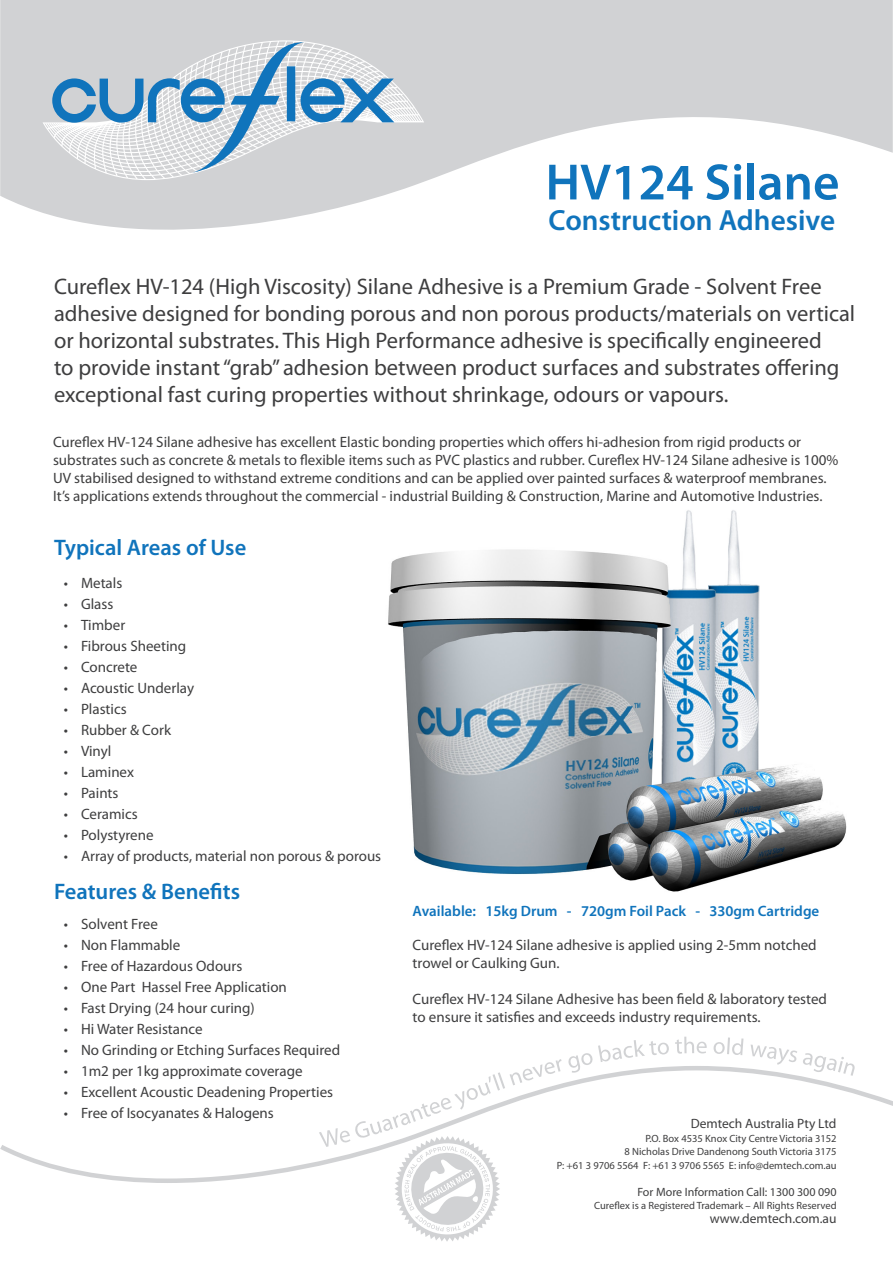
<style>
.page{position:relative;width:893px;height:1263px;background:#fff}
.page>*{position:absolute;margin:0;border:0;box-sizing:border-box;transform-origin:0 0}
.t1{font:600 51.45px "Myriad Pro";color:#1074bc}
.t2{font:600 29.25px "Myriad Pro";color:#1074bc}
.t3{font:22.5px/27px "Myriad Pro";color:#3e3e3f}
.t4{font:600 22.5px "Myriad Pro";color:#1074bc}
.t5{font:15px/18px "Myriad Pro";color:#3e3e3f}
.t6{font:600 15px "Myriad Pro";color:#1074bc}
.t7{font:13.5px "Myriad Pro";color:#3e3e3f}
.t8{font:12px "Myriad Pro";color:#3e3e3f}
.t9{font:10.5px "Myriad Pro";color:#3e3e3f}
</style>
<div class="page">
<img style="left:388px;top:510px;width:459px;height:382px">
<svg style="left:0;top:0;width:893px;height:230px;fill:#d1d2d4"></svg>
<svg style="left:0;top:1066px;width:893px;height:117px"></svg>
<svg style="left:568px;top:1040px;width:101px;height:33px"></svg>
<svg style="left:675px;top:1037px;width:32px;height:17px"></svg>
<svg style="left:713px;top:1037px;width:30px;height:18px"></svg>
<svg style="left:751px;top:1044px;width:46px;height:20px"></svg>
<svg style="left:803px;top:1053px;width:52px;height:23px"></svg>
<svg style="left:319px;top:1059px;width:242px;height:182px"></svg>
<svg style="left:43px;top:40px;width:381px;height:140px;background:#d4d5d7"></svg>
<svg style="left:52px;top:41px;width:342px;height:132px"></svg>
<p class="t1" style="left:545px;top:149px;width:295px">HV124 Silane</p>
<p class="t2" style="left:549px;top:201px;width:288px">Construction Adhesive</p>
<p class="t3" style="left:54px;top:273px;width:803px">Cureflex HV-124 (High Viscosity) Silane Adhesive is a Premium Grade - Solvent Free adhesive designed for bonding porous and non porous products/materials on vertical or horizontal substrates. This High Performance adhesive is specifically engineered<br>to provide instant “grab” adhesion between product surfaces and substrates offering exceptional fast curing properties without shrinkage, odours or vapours.</p>
<p class="t5" style="left:53px;top:433px;width:787px">Cureflex HV-124 Silane adhesive has excellent Elastic bonding properties which offers hi-adhesion from rigid products or substrates such as concrete &amp; metals to flexible items such as PVC plastics and rubber. Cureflex HV-124 Silane adhesive is 100%<br>UV stabilised designed to withstand extreme conditions and can be applied over painted surfaces &amp; waterproof membranes.</p>
<p class="t5" style="left:53px;top:487px;width:771px">It’s applications extends throughout the commercial - industrial Building &amp; Construction, Marine and Automotive Industries.</p>
<p class="t4" style="left:54px;top:533px;width:194px">Typical Areas of Use</p>
<p class="t5" style="left:64px;top:574px;width:60px">• Metals</p>
<p class="t5" style="left:64px;top:595px;width:51px">• Glass</p>
<p class="t5" style="left:64px;top:616px;width:63px">• Timber</p>
<p class="t5" style="left:64px;top:637px;width:124px">• Fibrous Sheeting</p>
<p class="t5" style="left:64px;top:658px;width:75px">• Concrete</p>
<p class="t5" style="left:64px;top:679px;width:132px">• Acoustic Underlay</p>
<p class="t5" style="left:64px;top:700px;width:64px">• Plastics</p>
<p class="t5" style="left:64px;top:721px;width:109px">• Rubber &amp; Cork</p>
<p class="t5" style="left:64px;top:742px;width:49px">• Vinyl</p>
<p class="t5" style="left:64px;top:763px;width:72px">• Laminex</p>
<p class="t5" style="left:64px;top:784px;width:56px">• Paints</p>
<p class="t5" style="left:64px;top:805px;width:75px">• Ceramics</p>
<p class="t5" style="left:64px;top:826px;width:91px">• Polystyrene</p>
<p class="t5" style="left:64px;top:847px;width:319px">• Array of products, material non porous &amp; porous</p>
<p class="t4" style="left:54px;top:877px;width:188px">Features &amp; Benefits</p>
<p class="t5" style="left:64px;top:915px;width:95px">• Solvent Free</p>
<p class="t5" style="left:64px;top:936px;width:118px">• Non Flammable</p>
<p class="t5" style="left:64px;top:957px;width:180px">• Free of Hazardous Odours</p>
<p class="t5" style="left:64px;top:978px;width:224px">• One Part Hassel Free Application</p>
<p class="t5" style="left:64px;top:999px;width:192px">• Fast Drying (24 hour curing)</p>
<p class="t5" style="left:64px;top:1020px;width:140px">• Hi Water Resistance</p>
<p class="t5" style="left:64px;top:1041px;width:278px">• No Grinding or Etching Surfaces Required</p>
<p class="t5" style="left:64px;top:1062px;width:240px">• 1m2 per 1kg approximate coverage</p>
<p class="t5" style="left:64px;top:1083px;width:271px">• Excellent Acoustic Deadening Properties</p>
<p class="t5" style="left:64px;top:1104px;width:211px">• Free of Isocyanates &amp; Halogens</p>
<p class="t6" style="left:413px;top:901px;width:408px">Available: 15kg Drum - 720gm Foil Pack - 330gm Cartridge</p>
<p class="t5" style="left:413px;top:935px;width:406px">Cureflex HV-124 Silane adhesive is applied using 2-5mm notched trowel or Caulking Gun.</p>
<p class="t5" style="left:413px;top:989px;width:416px">Cureflex HV-124 Silane Adhesive has been field &amp; laboratory tested to ensure it satisfies and exceeds industry requirements.</p>
<p class="t7" style="left:691px;top:1115px;width:147px">Demtech Australia Pty Ltd</p>
<p class="t9" style="left:645px;top:1132px;width:193px">P.O. Box 4535 Knox City Centre Victoria 3152</p>
<p class="t9" style="left:624px;top:1145px;width:214px">8 Nicholas Drive Dandenong South Victoria 3175</p>
<p class="t9" style="left:557px;top:1159px;width:281px">P: +61 3 9706 5564 F: +61 3 9706 5565 E: info@demtech.com.au</p>
<p class="t8" style="left:637px;top:1184px;width:201px">For More Information Call: 1300 300 090</p>
<p class="t9" style="left:594px;top:1199px;width:244px">Cureflex is a Registered Trademark – All Rights Reserved</p>
<p class="t7" style="left:710px;top:1210px;width:128px">www.demtech.com.au</p>
</div>
